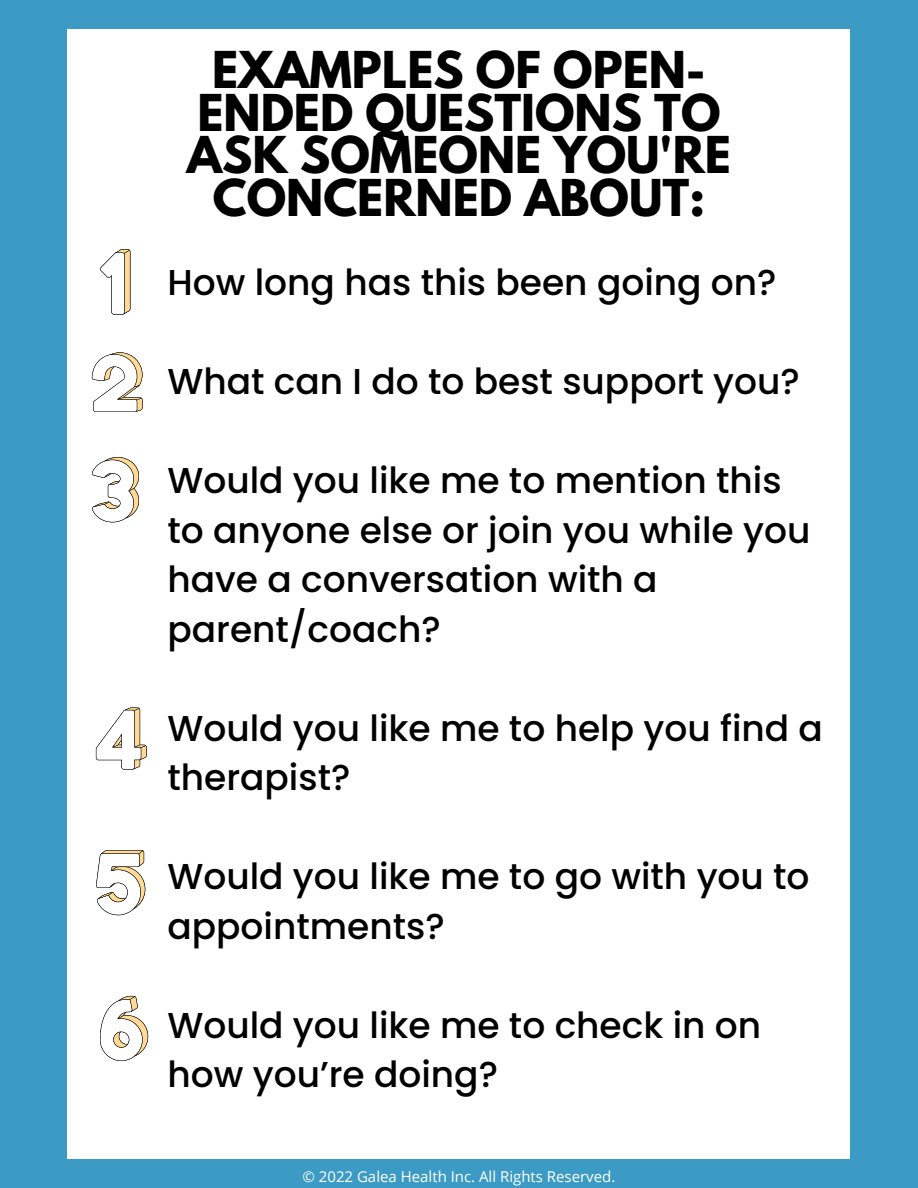
<style>
.page{position:relative;width:918px;height:1188px;background:#3c9bc5}
.page>*{position:absolute;margin:0;border:0;box-sizing:border-box;transform-origin:0 0}
.t1{font:700 45px/42.8px "League Spartan";color:#000;text-align:center}
.t2{font:500 36px/49.5px "Poppins";color:#000}
.t3{font:15px "Open Sans";color:#fff}
</style>
<div class="page">
<div style="left:68px;top:30px;width:782px;height:1129px;background:#fff"></div>
<svg style="left:92px;top:352px;width:50px;height:60px"></svg>
<svg style="left:92px;top:457px;width:47px;height:65px"></svg>
<svg style="left:100px;top:249px;width:30px;height:66px"></svg>
<svg style="left:96px;top:708px;width:51px;height:61px"></svg>
<svg style="left:96px;top:850px;width:49px;height:65px"></svg>
<svg style="left:100px;top:996px;width:48px;height:65px"></svg>
<p class="t1" style="left:187px;top:54px;width:546px">EXAMPLES OF OPEN-<br>ENDED QUESTIONS TO<br>ASK SOMEONE YOU'RE<br>CONCERNED ABOUT:</p>
<p class="t2" style="left:167px;top:258px;width:611px">How long has this been going on?</p>
<p class="t2" style="left:167px;top:357px;width:634px">What can I do to best support you?</p>
<p class="t2" style="left:167px;top:456px;width:644px">Would you like me to mention this to anyone else or join you while you have a conversation with a parent/coach?</p>
<p class="t2" style="left:167px;top:704px;width:657px">Would you like me to help you find a therapist?</p>
<p class="t2" style="left:167px;top:852px;width:644px">Would you like me to go with you to appointments?</p>
<p class="t2" style="left:167px;top:1001px;width:595px">Would you like me to check in on how you’re doing?</p>
<p class="t3" style="left:303px;top:1166px;width:314px">© 2022 Galea Health Inc. All Rights Reserved.</p>
</div>
